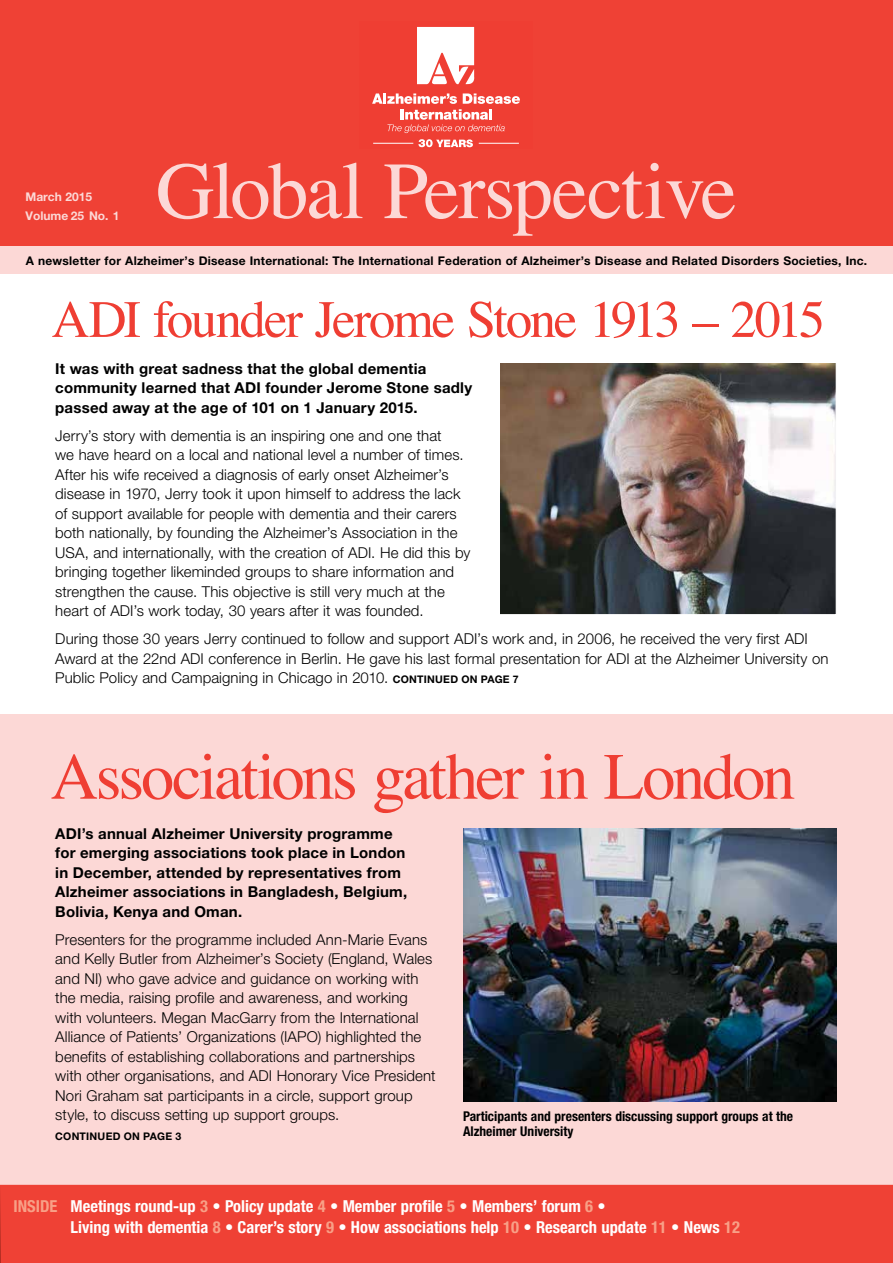
<style>
.page{position:relative;width:893px;height:1263px;background:#fff}
.page>*{position:absolute;margin:0;border:0;box-sizing:border-box;transform-origin:0 0}
.t1{font:81px "Times";letter-spacing:-.025em;color:#fcd8d6}
.t2{font:66px "Times";letter-spacing:-.045em;color:#ef3e33}
.t3{font:52.5px "Times";letter-spacing:-.045em;color:#ef3e33}
.t4{font:700 condensed 16.5px/21px "Helvetica Neue LT Pro";color:#fff}
.t5{font:300 15px/19.5px "Helvetica Neue LT Pro";letter-spacing:.005em;color:#000}
.t6{font:700 15px/19.5px "Helvetica Neue LT Pro";letter-spacing:.015em;color:#000}
.t7{font:700 condensed 13.5px/15px "Helvetica Neue LT Pro";color:#000}
.t8{font:700 12px "Helvetica Neue LT Pro";letter-spacing:.02em;color:#000}
.t9{font:700 12px/19.5px "Helvetica Neue LT Pro";color:#fcd8d6}
.t10{font:700 10.5px "Helvetica Neue LT Pro";letter-spacing:.025em;color:#000}
.s1{font-weight:700;font-size:10.5px}
.s2{color:#f8a087}
</style>
<div class="page">
<div style="left:0;top:714px;width:893px;height:549px;background:#fcd8d6"></div>
<div style="left:0;top:0;width:893px;height:247px;background:#ef4135"></div>
<div style="left:0;top:1184px;width:893px;height:79px;background:#ef4135"></div>
<div style="left:0;top:247px;width:893px;height:27px;background:#fcd8d6"></div>
<svg style="left:417px;top:27px;width:57px;height:57px;background:#fce4e2"></svg>
<div style="left:432px;top:76px;width:15px;height:8px;background:#fff;border-radius:2px"></div>
<svg style="left:372px;top:93px;width:148px;height:40px"></svg>
<svg style="left:418px;top:139px;width:55px;height:8px"></svg>
<hr style="left:373px;top:143px;width:40px;height:1px;background:#fff">
<hr style="left:479px;top:143px;width:40px;height:1px;background:#fff">
<img style="left:500px;top:364px;width:335px;height:249px">
<div style="left:496px;top:362px;width:341px;height:253px;border:1px solid #fff"></div>
<img style="left:463px;top:829px;width:374px;height:273px">
<h1 class="t1" style="left:156px;top:115px;width:582px">Global Perspective</h1>
<p class="t8" style="left:26px;top:253px;width:843px">A newsletter for Alzheimer’s Disease International: The International Federation of Alzheimer’s Disease and Related Disorders Societies, Inc.</p>
<p class="t9" style="left:26px;top:186px;width:96px">March 2015<br>Volume 25 No. 1</p>
<h3 class="t3" style="left:51px;top:270px;width:775px">ADI founder Jerome Stone 1913 – 2015</h3>
<p class="t6" style="left:55px;top:358px;width:418px">It was with great sadness that the global dementia community learned that ADI founder Jerome Stone sadly passed away at the age of 101 on 1 January 2015.</p>
<p class="t5" style="left:55px;top:425px;width:417px">Jerry’s story with dementia is an inspiring one and one that<br>we have heard on a local and national level a number of times.<br>After his wife received a diagnosis of early onset Alzheimer’s disease in 1970, Jerry took it upon himself to address the lack of support available for people with dementia and their carers both nationally, by founding the Alzheimer’s Association in the USA, and internationally, with the creation of ADI. He did this by bringing together likeminded groups to share information and strengthen the cause. This objective is still very much at the heart of ADI’s work today, 30 years after it was founded.</p>
<p class="t5" style="left:55px;top:629px;width:775px">During those 30 years Jerry continued to follow and support ADI’s work and, in 2006, he received the very first ADI<br>Award at the 22nd ADI conference in Berlin. He gave his last formal presentation for ADI at the Alzheimer University on<br>Public Policy and Campaigning in Chicago in 2010. <span class="s1">CONTINUED ON PAGE 7</span></p>
<h2 class="t2" style="left:51px;top:715px;width:746px">Associations gather in London</h2>
<p class="t6" style="left:55px;top:823px;width:353px">ADI’s annual Alzheimer University programme for emerging associations took place in London in December, attended by representatives from Alzheimer associations in Bangladesh, Belgium, Bolivia, Kenya and Oman.</p>
<p class="t5" style="left:55px;top:929px;width:382px">Presenters for the programme included Ann-Marie Evans and Kelly Butler from Alzheimer’s Society (England, Wales and NI) who gave advice and guidance on working with the media, raising profile and awareness, and working with volunteers. Megan MacGarry from the International Alliance of Patients’ Organizations (IAPO) highlighted the benefits of establishing collaborations and partnerships with other organisations, and ADI Honorary Vice President Nori Graham sat participants in a circle, support group style, to discuss setting up support groups.</p>
<p class="t10" style="left:55px;top:1129px;width:127px">CONTINUED ON PAGE 3</p>
<p class="t7" style="left:463px;top:1109px;width:332px">Participants and presenters discussing support groups at the<br>Alzheimer University</p>
<p class="t4" style="left:71px;top:1196px;width:671px;text-indent:-57px"><span class="s2">INSIDE</span> Meetings round-up <span class="s2">3</span> • Policy update <span class="s2">4</span> • Member profile <span class="s2">5</span> • Members’ forum <span class="s2">6</span> •<br>Living with dementia <span class="s2">8</span> • Carer’s story <span class="s2">9</span> • How associations help <span class="s2">10</span> • Research update <span class="s2">11</span> • News <span class="s2">12</span></p>
</div>
